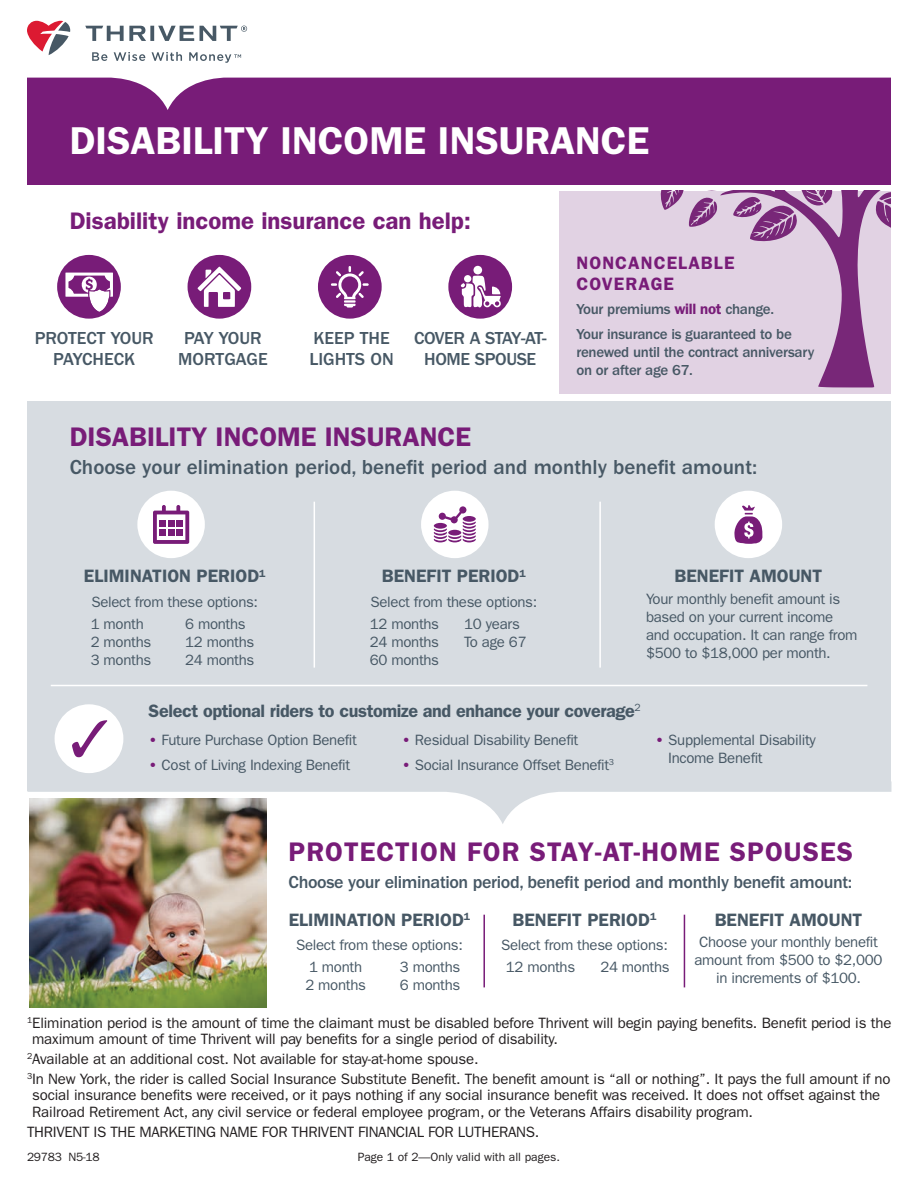
<style>
.page{position:relative;width:918px;height:1188px;background:#fff}
.page>*{position:absolute;margin:0;border:0;box-sizing:border-box;transform-origin:0 0}
.t1{font:600 39px "ITC Franklin Gothic Std";color:#fff}
.t2{font:600 27px "ITC Franklin Gothic Std";letter-spacing:.04em;color:#781c78}
.t3{font:600 27px "ITC Franklin Gothic Std";color:#781c78}
.t4{font:600 24px "ITC Franklin Gothic Std";color:#781c78}
.t5{font:500 21px "ITC Franklin Gothic Std";color:#475865}
.t6{font:600 18px "ITC Franklin Gothic Std";color:#475865}
.t7{font:500 18px/21px "ITC Franklin Gothic Std";letter-spacing:-.02em;color:#475865;text-align:center}
.t8{font:600 18px "ITC Franklin Gothic Std";letter-spacing:-.02em;color:#475865}
.t9{font:500 18px/21px "ITC Franklin Gothic Std";color:#475865;text-align:center}
.t10{font:600 18px/21px "ITC Franklin Gothic Std";letter-spacing:.06em;color:#781c78}
.t11{font:15px/16.5px "ITC Franklin Gothic Std";letter-spacing:-.01em;color:#231f20}
.t12{font:15px/18px "ITC Franklin Gothic Std";letter-spacing:-.02em;color:#475865}
.t13{font:500 15px/18px "ITC Franklin Gothic Std";letter-spacing:-.02em;color:#475865}
.t14{font:12px "ITC Franklin Gothic Std";color:#231f20}
.t15{font:12px "ITC Franklin Gothic Std";letter-spacing:-.02em;color:#231f20}
.s1{font-weight:600;color:#781c78}
</style>
<div class="page">
<div style="left:559px;top:191px;width:332px;height:203px;background:#e1d2e3"></div>
<svg style="left:720px;top:191px;width:155px;height:196px"></svg>
<svg style="left:875px;top:191px;width:16px;height:37px"></svg>
<svg style="left:660px;top:191px;width:57px;height:36px"></svg>
<svg style="left:733px;top:191px;width:99px;height:51px"></svg>
<div style="left:448px;top:255px;width:64px;height:64px;background:#781c78;border-radius:50%"></div>
<div style="left:473px;top:266px;width:9px;height:8px;background:#fff;border-radius:50%"></div>
<svg style="left:461px;top:276px;width:40px;height:32px"></svg>
<div style="left:57px;top:255px;width:64px;height:64px;background:#781c78;border-radius:50%"></div>
<svg style="left:65px;top:273px;width:48px;height:40px"></svg>
<div style="left:188px;top:255px;width:63px;height:64px;background:#781c78;border-radius:50%"></div>
<svg style="left:197px;top:266px;width:44px;height:41px"></svg>
<div style="left:318px;top:255px;width:64px;height:64px;background:#781c78;border-radius:50%"></div>
<svg style="left:331px;top:266px;width:38px;height:42px"></svg>
<div style="left:27px;top:73px;width:864px;height:112px;background:#781c78"></div>
<div style="left:27px;top:401px;width:864px;height:389px;background:#d7dce1"></div>
<svg style="left:27px;top:790px;width:864px;height:34px"></svg>
<div style="left:137px;top:491px;width:68px;height:67px;background:#fff;border-radius:50%"></div>
<svg style="left:153px;top:505px;width:36px;height:39px"></svg>
<div style="left:159px;top:520px;width:7px;height:7px;background:#781c78"></div>
<div style="left:168px;top:520px;width:6px;height:7px;background:#781c78"></div>
<div style="left:177px;top:520px;width:6px;height:7px;background:#781c78"></div>
<div style="left:159px;top:529px;width:7px;height:7px;background:#781c78"></div>
<div style="left:168px;top:529px;width:6px;height:7px;background:#781c78"></div>
<div style="left:177px;top:529px;width:6px;height:7px;background:#781c78"></div>
<hr style="left:599px;top:502px;width:2px;height:166px;background:#fff">
<hr style="left:314px;top:502px;width:1px;height:166px;background:#fff">
<hr style="left:51px;top:685px;width:816px;height:1px;background:#fff">
<div style="left:421px;top:491px;width:68px;height:67px;background:#fff;border-radius:50%"></div>
<svg style="left:434px;top:506px;width:42px;height:36px"></svg>
<div style="left:715px;top:491px;width:67px;height:67px;background:#fff;border-radius:50%"></div>
<svg style="left:734px;top:505px;width:29px;height:39px"></svg>
<div style="left:55px;top:704px;width:68px;height:69px;background:#fff;border-radius:50%"></div>
<svg style="left:72px;top:720px;width:35px;height:37px"></svg>
<img style="left:29px;top:798px;width:237px;height:209px">
<hr style="left:483px;top:915px;width:2px;height:72px;background:#781c78">
<hr style="left:684px;top:915px;width:1px;height:72px;background:#781c78">
<svg style="left:27px;top:21px;width:864px;height:89px"></svg>
<p class="t1" style="left:70px;top:118px;width:581px">DISABILITY INCOME INSURANCE</p>
<p class="t4" style="left:70px;top:206px;width:403px">Disability income insurance can help:</p>
<p class="t9" style="left:35px;top:328px;width:120px">PROTECT YOUR<br>PAYCHECK</p>
<p class="t9" style="left:178px;top:328px;width:91px">PAY YOUR<br>MORTGAGE</p>
<p class="t9" style="left:309px;top:328px;width:86px;text-align:left">KEEP THE<br>LIGHTS ON</p>
<p class="t7" style="left:414px;top:328px;width:134px">COVER A STAY-AT-<br>HOME SPOUSE</p>
<p class="t10" style="left:576px;top:252px;width:160px">NONCANCELABLE<br>COVERAGE</p>
<p class="t13" style="left:576px;top:300px;width:199px">Your premiums <span class="s1">will not</span> change.</p>
<p class="t13" style="left:576px;top:325px;width:239px">Your insurance is guaranteed to be renewed until the contract anniversary on or after age 67.</p>
<p class="t3" style="left:70px;top:421px;width:403px">DISABILITY INCOME INSURANCE</p>
<p class="t5" style="left:70px;top:455px;width:689px">Choose your elimination period, benefit period and monthly benefit amount:</p>
<p class="t6" style="left:84px;top:566px;width:183px">ELIMINATION PERIOD<sup>1</sup></p>
<p class="t12" style="left:91px;top:593px;width:168px">Select from these options:</p>
<p class="t12" style="left:91px;top:615px;width:62px">1 month<br>2 months<br>3 months</p>
<p class="t12" style="left:185px;top:615px;width:71px">6 months<br>12 months<br>24 months</p>
<p class="t6" style="left:382px;top:566px;width:145px">BENEFIT PERIOD<sup>1</sup></p>
<p class="t12" style="left:370px;top:593px;width:168px">Select from these options:</p>
<p class="t12" style="left:370px;top:615px;width:71px;text-align:justify">12 months 24 months 60 months</p>
<p class="t12" style="left:464px;top:615px;width:64px">10 years<br>To age 67</p>
<p class="t6" style="left:675px;top:566px;width:149px">BENEFIT AMOUNT</p>
<p class="t12" style="left:646px;top:590px;width:213px">Your monthly benefit amount is based on your current income and occupation. It can range from $500 to $18,000 per month.</p>
<p class="t8" style="left:149px;top:700px;width:494px">Select optional riders to customize and enhance your coverage<sup>2</sup></p>
<p class="t12" style="left:149px;top:731px;width:210px"><span class="s1">•</span> Future Purchase Option Benefit</p>
<p class="t12" style="left:149px;top:756px;width:203px"><span class="s1">•</span> Cost of Living Indexing Benefit</p>
<p class="t12" style="left:402px;top:731px;width:178px"><span class="s1">•</span> Residual Disability Benefit</p>
<p class="t12" style="left:402px;top:756px;width:214px"><span class="s1">•</span> Social Insurance Offset Benefit<sup>3</sup></p>
<p class="t12" style="left:668px;top:731px;width:149px;text-indent:-13px"><span class="s1">•</span> Supplemental Disability<br>Income Benefit</p>
<p class="t2" style="left:289px;top:836px;width:566px">PROTECTION FOR STAY-AT-HOME SPOUSES</p>
<p class="t7" style="left:289px;top:872px;width:565px">Choose your elimination period, benefit period and monthly benefit amount:</p>
<p class="t6" style="left:289px;top:909px;width:183px">ELIMINATION PERIOD<sup>1</sup></p>
<p class="t12" style="left:296px;top:936px;width:168px">Select from these options:</p>
<p class="t12" style="left:305px;top:958px;width:62px">1 month<br>2 months</p>
<p class="t12" style="left:400px;top:958px;width:62px">3 months<br>6 months</p>
<p class="t6" style="left:513px;top:909px;width:145px">BENEFIT PERIOD<sup>1</sup></p>
<p class="t12" style="left:501px;top:936px;width:168px">Select from these options:</p>
<p class="t12" style="left:506px;top:958px;width:71px">12 months</p>
<p class="t12" style="left:600px;top:958px;width:71px">24 months</p>
<p class="t6" style="left:715px;top:909px;width:149px">BENEFIT AMOUNT</p>
<p class="t12" style="left:694px;top:933px;width:190px;text-align:center">Choose your monthly benefit amount from $500 to $2,000 in increments of $100.</p>
<p class="t11" style="left:32px;top:1015px;width:861px;text-indent:-5px"><sup>1</sup>Elimination period is the amount of time the claimant must be disabled before Thrivent will begin paying benefits. Benefit period is the maximum amount of time Thrivent will pay benefits for a single period of disability.</p>
<p class="t11" style="left:27px;top:1051px;width:453px"><sup>2</sup>Available at an additional cost. Not available for stay-at-home spouse.</p>
<p class="t11" style="left:32px;top:1071px;width:860px;text-indent:-5px"><sup>3</sup>In New York, the rider is called Social Insurance Substitute Benefit. The benefit amount is “all or nothing”. It pays the full amount if no social insurance benefits were received, or it pays nothing if any social insurance benefit was received. It does not offset against the<br>Railroad Retirement Act, any civil service or federal employee program, or the Veterans Affairs disability program.</p>
<p class="t11" style="left:27px;top:1123px;width:514px">THRIVENT IS THE MARKETING NAME FOR THRIVENT FINANCIAL FOR LUTHERANS.</p>
<p class="t15" style="left:27px;top:1150px;width:74px">29783 N5-18</p>
<p class="t14" style="left:358px;top:1150px;width:204px">Page 1 of 2—Only valid with all pages.</p>
</div>
